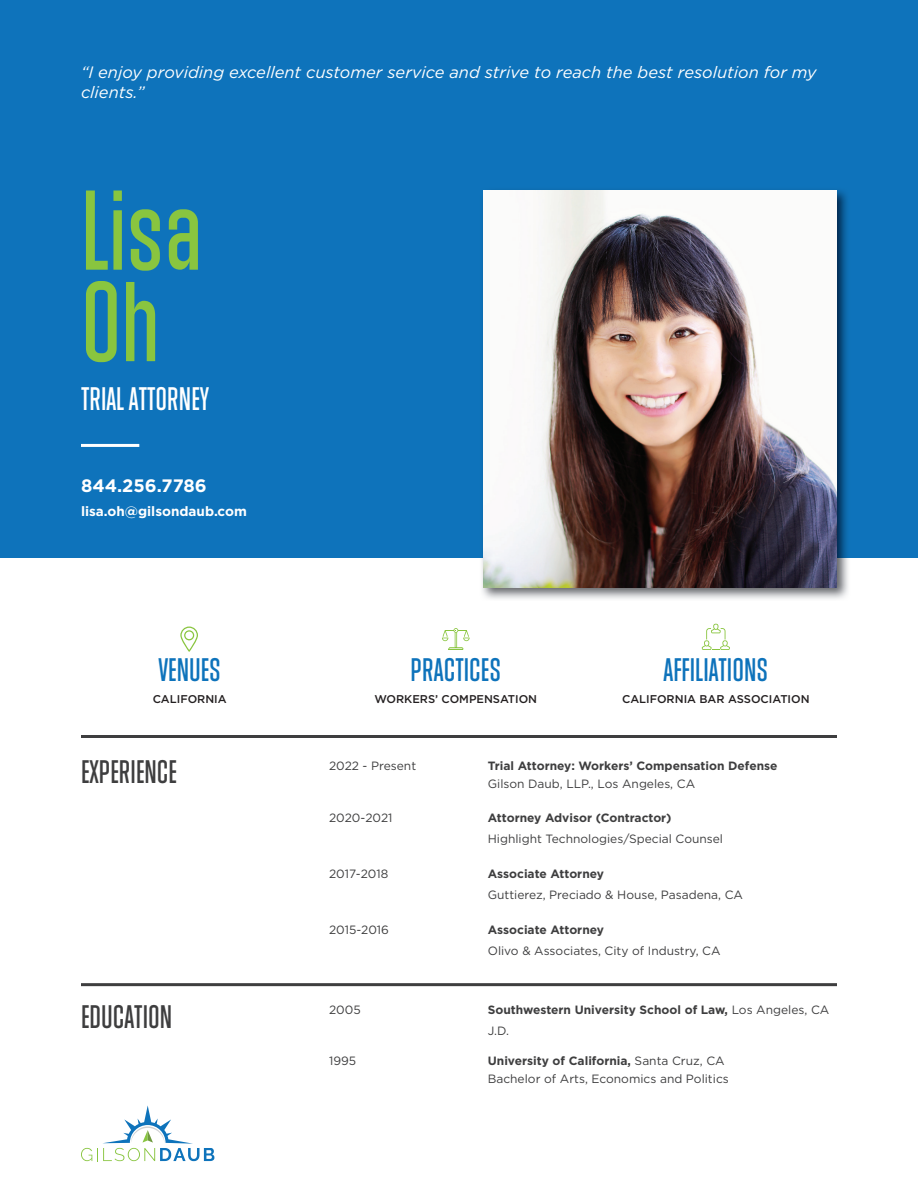
<style>
.page{position:relative;width:918px;height:1188px;background:#fff}
.page>*{position:absolute;margin:0;border:0;box-sizing:border-box;transform-origin:0 0}
.t1{font:99px/91.5px "Athletic Condensed";color:#89c53f}
.t2{font:28.5px "Athletic Condensed";color:#0e73bb}
.t3{font:28.5px "Athletic Condensed";color:#3e3e3f}
.t4{font:28.5px "Athletic Condensed";color:#fff}
.t5{font:700 18px "Gotham";color:#fff}
.t6{font:italic 16.5px/19.8px "Gotham";color:#fff}
.t7{font:700 13.5px "Gotham";color:#fff}
.t8{font:12px/18px "Gotham";color:#3e3e3f}
.t9{font:700 12px/21px "Gotham";color:#3e3e3f}
.t10{font:500 11.25px "Gotham";color:#231f20}
.s1{font-weight:400}
.s2{font-weight:700}
</style>
<div class="page">
<div style="left:0;top:0;width:918px;height:557px;background:#0e73bb"></div>
<img style="left:480px;top:190px;width:370px;height:409px">
<img style="left:483px;top:190px;width:354px;height:397px">
<hr style="left:81px;top:444px;width:58px;height:3px;background:#fff">
<hr style="left:81px;top:735px;width:756px;height:3px;background:#3e3e3f">
<hr style="left:81px;top:983px;width:756px;height:3px;background:#3e3e3f">
<svg style="left:81px;top:1105px;width:133px;height:56px"></svg>
<svg style="left:442px;top:628px;width:28px;height:22px"></svg>
<svg style="left:180px;top:627px;width:18px;height:25px"></svg>
<svg style="left:702px;top:624px;width:28px;height:26px"></svg>
<h3 class="t6" style="left:81px;top:62px;width:737px">“I enjoy providing excellent customer service and strive to reach the best resolution for my clients.”</h3>
<h1 class="t1" style="left:81px;top:187px;width:123px">Lisa<br>Oh</h1>
<h2 class="t4" style="left:81px;top:383px;width:130px">TRIAL ATTORNEY</h2>
<h3 class="t5" style="left:81px;top:473px;width:127px">844.256.7786</h3>
<p class="t7" style="left:81px;top:502px;width:167px">lisa.oh@gilsondaub.com</p>
<h2 class="t2" style="left:159px;top:653px;width:64px">VENUES</h2>
<h2 class="t2" style="left:411px;top:653px;width:92px">PRACTICES</h2>
<h2 class="t2" style="left:664px;top:653px;width:106px">AFFILIATIONS</h2>
<p class="t10" style="left:153px;top:692px;width:76px">CALIFORNIA</p>
<p class="t10" style="left:374px;top:692px;width:164px">WORKERS’ COMPENSATION</p>
<p class="t10" style="left:622px;top:692px;width:189px">CALIFORNIA BAR ASSOCIATION</p>
<h2 class="t3" style="left:81px;top:756px;width:97px">EXPERIENCE</h2>
<p class="t8" style="left:329px;top:757px;width:89px">2022 - Present</p>
<p class="t8" style="left:329px;top:808px;width:65px">2020-2021</p>
<p class="t8" style="left:329px;top:865px;width:61px">2017-2018</p>
<p class="t8" style="left:329px;top:921px;width:62px">2015-2016</p>
<p class="t9" style="left:488px;top:755px;width:291px">Trial Attorney: Workers’ Compensation Defense</p>
<p class="t8" style="left:488px;top:775px;width:209px">Gilson Daub, LLP., Los Angeles, CA</p>
<p class="t9" style="left:488px;top:807px;width:185px">Attorney Advisor (Contractor)</p>
<p class="t8" style="left:488px;top:829px;width:237px">Highlight Technologies/Special Counsel</p>
<p class="t9" style="left:488px;top:863px;width:118px">Associate Attorney</p>
<p class="t8" style="left:488px;top:886px;width:257px">Guttierez, Preciado &amp; House, Pasadena, CA</p>
<p class="t9" style="left:488px;top:919px;width:118px">Associate Attorney</p>
<p class="t8" style="left:488px;top:942px;width:234px">Olivo &amp; Associates, City of Industry, CA</p>
<h2 class="t3" style="left:81px;top:1000px;width:93px">EDUCATION</h2>
<p class="t8" style="left:329px;top:1001px;width:33px">2005</p>
<p class="t8" style="left:329px;top:1051px;width:29px">1995</p>
<p class="t9" style="left:488px;top:1000px;width:343px">Southwestern University School of Law, <span class="s1">Los Angeles, CA<br>J.D.</span></p>
<p class="t8" style="left:488px;top:1051px;width:243px"><span class="s2">University of California,</span> Santa Cruz, CA<br>Bachelor of Arts, Economics and Politics</p>
</div>
